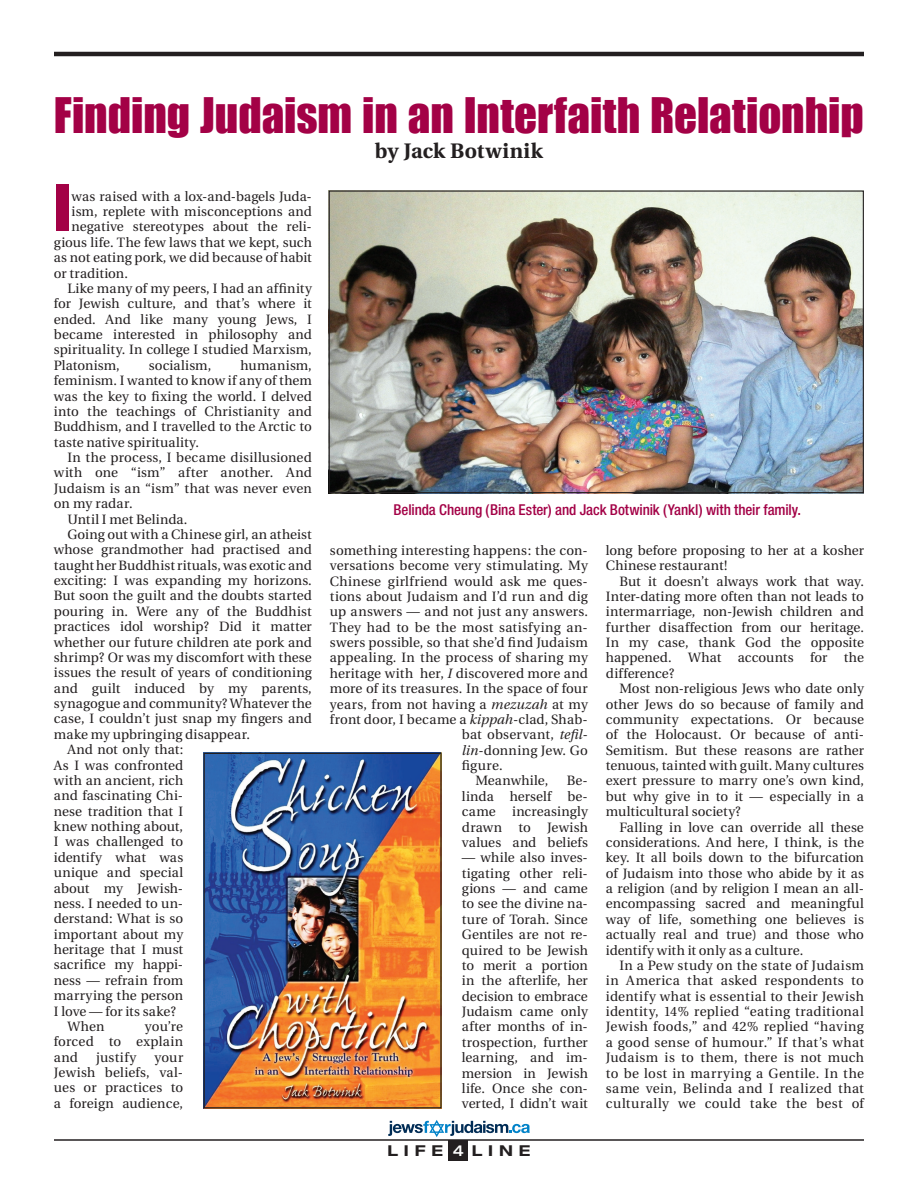
<style>
.page{position:relative;width:918px;height:1188px;background:#fff}
.page>*{position:absolute;margin:0;border:0;box-sizing:border-box;transform-origin:0 0}
.t1{font:59.25px "Impact";color:#a30146}
.t2{font:45px "Impact";color:#a30146}
.t3{font:700 21px "Utopia";letter-spacing:.01em;color:#231f20}
.t4{font:500 condensed 15px "Helvetica Neue";letter-spacing:-.005em;color:#a30146}
.t5{font:700 expanded 15px "Helvetica Neue";letter-spacing:.39em;color:#231f20}
.t6{font:500 expanded 15px "Helvetica Neue";color:#fff}
.t7{font:13.5px/15.3px "Utopia";letter-spacing:.01em;color:#231f20;text-align:justify}
.t8{font:13.5px "Utopia";letter-spacing:.03em;color:#231f20}
.s1{font-style:italic}
</style>
<div class="page">
<hr style="left:54px;top:52px;width:810px;height:4px;background:#231f20">
<hr style="left:54px;top:1139px;width:810px;height:2px;background:#231f20">
<div style="left:449px;top:1140px;width:19px;height:21px;background:#231f20"></div>
<svg style="left:388px;top:1120px;width:142px;height:17px"></svg>
<img style="left:331px;top:193px;width:531px;height:298px">
<div style="left:329px;top:191px;width:535px;height:302px;border:1px solid #231f20"></div>
<img style="left:205px;top:755px;width:235px;height:351px">
<div style="left:203px;top:753px;width:239px;height:355px;border:1px solid #231f20"></div>
<p class="t2" style="left:54px;top:80px;width:811px">Finding Judaism in an Interfaith Relationhip</p>
<p class="t3" style="left:375px;top:139px;width:170px">by Jack Botwinik</p>
<p class="t1" style="left:54px;top:162px;width:19px">I</p>
<p class="t7" style="left:72px;top:189px;width:242px">was raised with a lox-and-bagels Juda-</p>
<p class="t7" style="left:72px;top:204px;width:242px">ism, replete with misconceptions and</p>
<p class="t7" style="left:72px;top:219px;width:242px">negative stereotypes about the reli-</p>
<p class="t7" style="left:54px;top:235px;width:259px">gious life. The few laws that we kept, such</p>
<p class="t7" style="left:54px;top:250px;width:259px">as not eating pork, we did because of habit</p>
<p class="t7" style="left:54px;top:266px;width:76px">or tradition.</p>
<p class="t7" style="left:54px;top:281px;width:260px;text-indent:14px">Like many of my peers, I had an affinity for Jewish culture, and that’s where it ended. And like many young Jews, I became interested in philosophy and spirituality. In college I studied Marxism, Platonism,</p>
<p class="t7" style="left:54px;top:358px;width:260px;text-indent:187px">humanism, feminism. I wanted to know if any of them was the key to fixing the world. I delved into the teachings of Christianity and Buddhism, and I travelled to the Arctic to taste native spirituality.</p>
<p class="t7" style="left:54px;top:450px;width:260px;text-indent:14px">In the process, I became disillusioned with one “ism” after another. And Judaism is an “ism” that was never even on my radar.</p>
<p class="t7" style="left:67px;top:512px;width:122px">Until I met Belinda.</p>
<p class="t7" style="left:54px;top:527px;width:259px;text-indent:14px">Going out with a Chinese girl, an atheist whose grandmother had practised and taught her Buddhist rituals, was exotic and exciting: I was expanding my horizons.<br>But soon the guilt and the doubts started pouring in. Were any of the Buddhist practices idol worship? Did it matter whether our future children ate pork and shrimp? Or was my discomfort with these issues the result of years of conditioning and guilt induced by my parents, synagogue and community? Whatever the case, I couldn’t just snap my fingers and make my upbringing disappear.</p>
<p class="t7" style="left:54px;top:742px;width:131px;text-indent:14px">And not only that:<br>As I was confronted with an ancient, rich and fascinating Chi&shy;nese tradition that I knew nothing about, I was challenged to identify what was unique and special about my Jewish&shy;ness. I needed to un&shy;derstand: What is so important about my heritage that I must sacrifice my happi&shy;ness — refrain from marrying the person I love — for its sake?</p>
<p class="t7" style="left:67px;top:1019px;width:39px">When</p>
<p class="t7" style="left:149px;top:358px;width:64px">socialism,</p>
<p class="t4" style="left:394px;top:501px;width:409px">Belinda Cheung (Bina Ester) and Jack Botwinik (Yankl) with their family.</p>
<p class="t7" style="left:606px;top:543px;width:260px">long before proposing to her at a kosher<br>Chinese restaurant!</p>
<p class="t7" style="left:606px;top:574px;width:260px;text-indent:14px">But it doesn’t always work that way.<br>Inter-dating more often than not leads to intermarriage, non-Jewish children and further disaffection from our heritage.<br>In my case, thank God the opposite happened. What accounts for the difference?</p>
<p class="t7" style="left:606px;top:681px;width:260px;text-indent:14px">Most non-religious Jews who date only other Jews do so because of family and community expectations. Or because of the Holocaust. Or because of anti-Semitism. But these reasons are rather tenuous, tainted with guilt. Many cultures exert pressure to marry one’s own kind, but why give in to it — especially in a multicultural society?</p>
<p class="t7" style="left:606px;top:820px;width:260px;text-indent:14px">Falling in love can override all these considerations. And here, I think, is the key. It all boils down to the bifurcation of Judaism into those who abide by it as a religion (and by religion I mean an all&shy;encompassing sacred and meaningful way of life, something one believes is actually real and true) and those who identify with it only as a culture.</p>
<p class="t7" style="left:606px;top:958px;width:260px;text-indent:14px">In a Pew study on the state of Judaism in America that asked respondents to identify what is essential to their Jewish identity, 14% replied “eating traditional Jewish foods,” and 42% replied “having a good sense of humour.” If that’s what Judaism is to them, there is not much to be lost in marrying a Gentile. In the same vein, Belinda and I realized that culturally we could take the best of</p>
<p class="t7" style="left:330px;top:543px;width:260px">something interesting happens: the con-</p>
<p class="t7" style="left:330px;top:558px;width:259px">versations become very stimulating. My</p>
<p class="t7" style="left:330px;top:574px;width:260px">Chinese girlfriend would ask me ques-</p>
<p class="t7" style="left:330px;top:589px;width:259px">tions about Judaism and I’d run and dig</p>
<p class="t7" style="left:330px;top:604px;width:260px">up answers — and not just any answers.</p>
<p class="t7" style="left:330px;top:620px;width:260px">They had to be the most satisfying an-</p>
<p class="t7" style="left:330px;top:635px;width:260px">swers possible, so that she’d find Judaism</p>
<p class="t7" style="left:330px;top:650px;width:259px">appealing. In the process of sharing my</p>
<p class="t7" style="left:330px;top:666px;width:259px">heritage with her, <span class="s1">I</span> discovered more and</p>
<p class="t7" style="left:330px;top:681px;width:259px">more of its treasures. In the space of four</p>
<p class="t7" style="left:330px;top:697px;width:260px">years, from not having a <span class="s1">mezuzah</span> at my</p>
<p class="t7" style="left:330px;top:712px;width:260px">front door, I became a <span class="s1">kippah</span>-clad, Shab-</p>
<p class="t7" style="left:462px;top:727px;width:128px">bat observant, <span class="s1">tefil-</span></p>
<p class="t7" style="left:462px;top:743px;width:127px"><span class="s1">lin</span>-donning Jew. Go</p>
<p class="t7" style="left:462px;top:758px;width:42px">figure.</p>
<p class="t7" style="left:475px;top:773px;width:75px">Meanwhile,</p>
<p class="t7" style="left:462px;top:773px;width:128px;text-indent:105px">Be&shy;linda herself be&shy;came increasingly drawn to Jewish values and beliefs</p>
<p class="t7" style="left:462px;top:850px;width:128px">— while also inves&shy;tigating other reli&shy;gions — and came to see the divine na&shy;ture of Torah. Since Gentiles are not re&shy;quired to be Jewish to merit a portion in the afterlife, her decision to embrace Judaism came only after months of in&shy;trospection, further learning, and im&shy;mersion in Jewish life. Once she con&shy;verted, I didn’t wait</p>
<p class="t7" style="left:54px;top:1019px;width:131px;text-indent:91px">you’re forced to explain and</p>
<p class="t8" style="left:96px;top:1050px;width:42px">justify</p>
<p class="t7" style="left:54px;top:1050px;width:131px;text-indent:101px">your Jewish beliefs, val&shy;ues or practices to a foreign audience,</p>
<p class="t6" style="left:453px;top:1141px;width:13px">4</p>
<p class="t5" style="left:387px;top:1142px;width:57px">LIFE</p>
<p class="t5" style="left:472px;top:1142px;width:60px">LINE</p>
</div>
